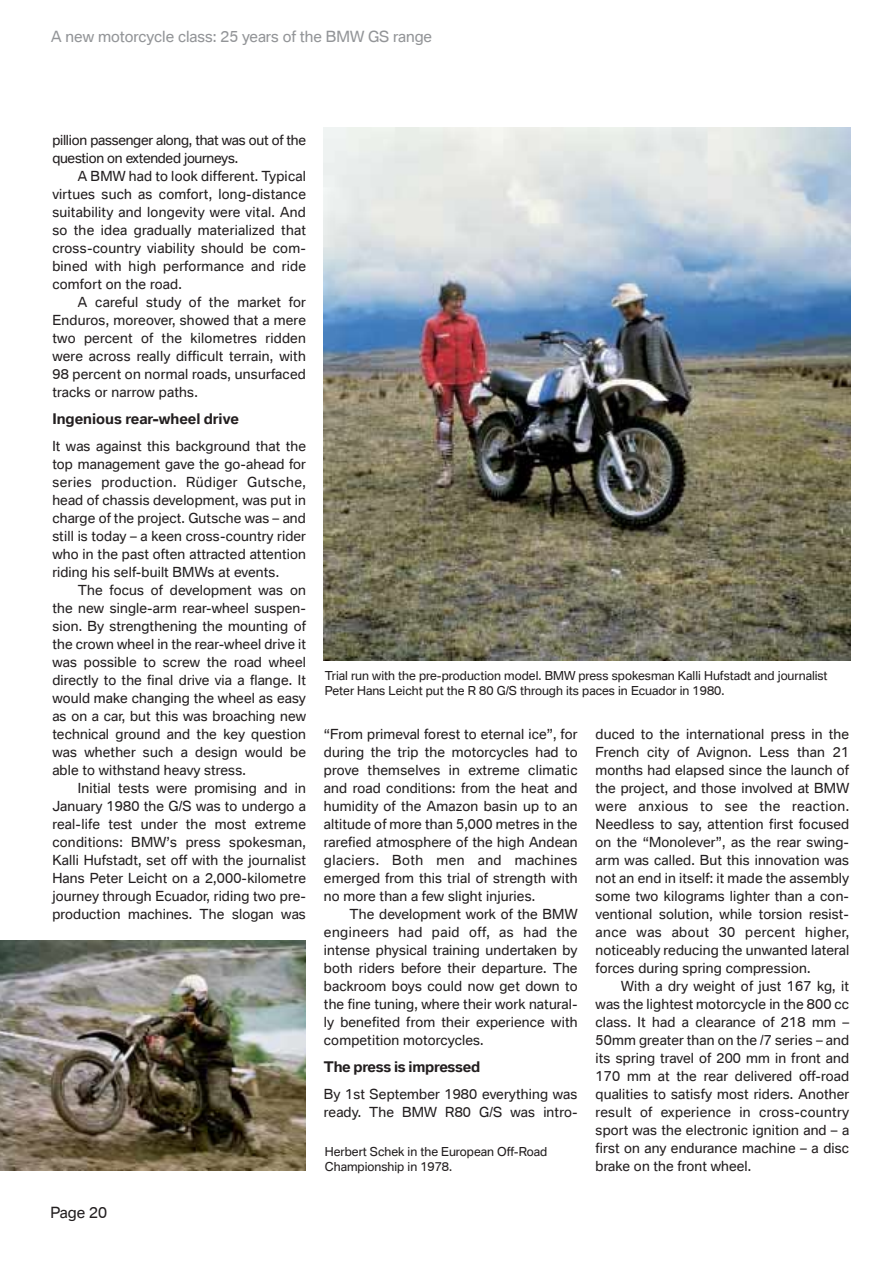
<style>
.page{position:relative;width:893px;height:1263px;background:#fff}
.page>*{position:absolute;margin:0;border:0;box-sizing:border-box;transform-origin:0 0}
.t1{font:15px "BMW Type";color:#939598}
.t2{font:15px "BMW Type";color:#231f20}
.t3{font:700 14.25px "BMW Type";letter-spacing:-.005em;color:#231f20}
.t4{font:13.5px/18px "BMW Type";letter-spacing:.01em;color:#231f20;text-align:justify}
.t5{font:13.5px/18px "BMW Type";letter-spacing:-.02em;color:#231f20}
.t6{font:12px/14.4px "BMW Type";color:#231f20}
</style>
<div class="page">
<img style="left:323px;top:127px;width:527px;height:533px">
<img style="left:0;top:941px;width:305px;height:230px">
<p class="t1" style="left:51px;top:28px;width:382px">A new motorcycle class: 25 years of the BMW GS range</p>
<p class="t5" style="left:52px;top:131px;width:255px">pillion passenger along, that was out of the question on extended journeys.</p>
<p class="t4" style="left:52px;top:167px;width:255px;text-indent:26px">A BMW had to look different. Typical virtues such as comfort, long-distance suitability and longevity were vital. And so the idea gradually materialized that cross-country viability should be com&shy;bined with high performance and ride comfort on the road.</p>
<p class="t4" style="left:52px;top:293px;width:255px;text-indent:26px">A careful study of the market for Enduros, moreover, showed that a mere two percent of the kilometres ridden were across really difficult terrain, with 98 percent on normal roads, unsurfaced tracks or narrow paths.</p>
<p class="t3" style="left:52px;top:411px;width:188px">Ingenious rear-wheel drive</p>
<p class="t4" style="left:52px;top:437px;width:255px">It was against this background that the top management gave the go-ahead for series production. Rüdiger Gutsche, head of chassis development, was put in charge of the project. Gutsche was – and still is today – a keen cross-country rider who in the past often attracted attention riding his self-built BMWs at events.</p>
<p class="t4" style="left:52px;top:581px;width:255px;text-indent:26px">The focus of development was on the new single-arm rear-wheel suspen&shy;sion. By strengthening the mounting of the crown wheel in the rear-wheel drive it was possible to screw the road wheel directly to the final drive via a flange. It would make changing the wheel as easy as on a car, but this was broaching new technical ground and the key question was whether such a design would be able to withstand heavy stress.</p>
<p class="t4" style="left:52px;top:779px;width:255px;text-indent:26px">Initial tests were promising and in January 1980 the G/S was to undergo a real-life test under the most extreme conditions: BMW’s press spokesman, Kalli Hufstadt, set off with the journalist Hans Peter Leicht on a 2,000-kilometre journey through Ecuador, riding two pre&shy;production machines. The slogan was</p>
<p class="t2" style="left:50px;top:1204px;width:58px">Page 20</p>
<p class="t6" style="left:325px;top:669px;width:504px">Trial run with the pre-production model. BMW press spokesman Kalli Hufstadt and journalist<br>Peter Hans Leicht put the R 80 G/S through its paces in Ecuador in 1980.</p>
<p class="t4" style="left:324px;top:725px;width:255px">“From primeval forest to eternal ice”, for during the trip the motorcycles had to prove themselves in extreme climatic and road conditions: from the heat and humidity of the Amazon basin up to an altitude of more than 5,000 metres in the rarefied atmosphere of the high Andean glaciers. Both men and machines emerged from this trial of strength with no more than a few slight injuries.</p>
<p class="t4" style="left:324px;top:905px;width:255px;text-indent:26px">The development work of the BMW engineers had paid off, as had the intense physical training undertaken by both riders before their departure. The backroom boys could now get down to the fine tuning, where their work natural&shy;ly benefited from their experience with competition motorcycles.</p>
<p class="t3" style="left:324px;top:1059px;width:158px">The press is impressed</p>
<p class="t4" style="left:324px;top:1085px;width:255px">By 1st September 1980 everything was ready. The BMW R80 G/S was intro-</p>
<p class="t6" style="left:325px;top:1145px;width:224px">Herbert Schek in the European Off-Road<br>Championship in 1978.</p>
<p class="t4" style="left:595px;top:725px;width:255px">duced to the international press in the French city of Avignon. Less than 21 months had elapsed since the launch of the project, and those involved at BMW were anxious to see the reaction.<br>Needless to say, attention first focused on the “Monolever”, as the rear swing&shy;arm was called. But this innovation was not an end in itself: it made the assembly some two kilograms lighter than a con&shy;ventional solution, while torsion resist&shy;ance was about 30 percent higher, noticeably reducing the unwanted lateral forces during spring compression.</p>
<p class="t4" style="left:595px;top:977px;width:255px;text-indent:26px">With a dry weight of just 167 kg, it was the lightest motorcycle in the 800 cc class. It had a clearance of 218 mm – 50mm greater than on the /7 series – and its spring travel of 200 mm in front and 170 mm at the rear delivered off-road qualities to satisfy most riders. Another result of experience in cross-country sport was the electronic ignition and – a first on any endurance machine – a disc brake on the front wheel.</p>
</div>
